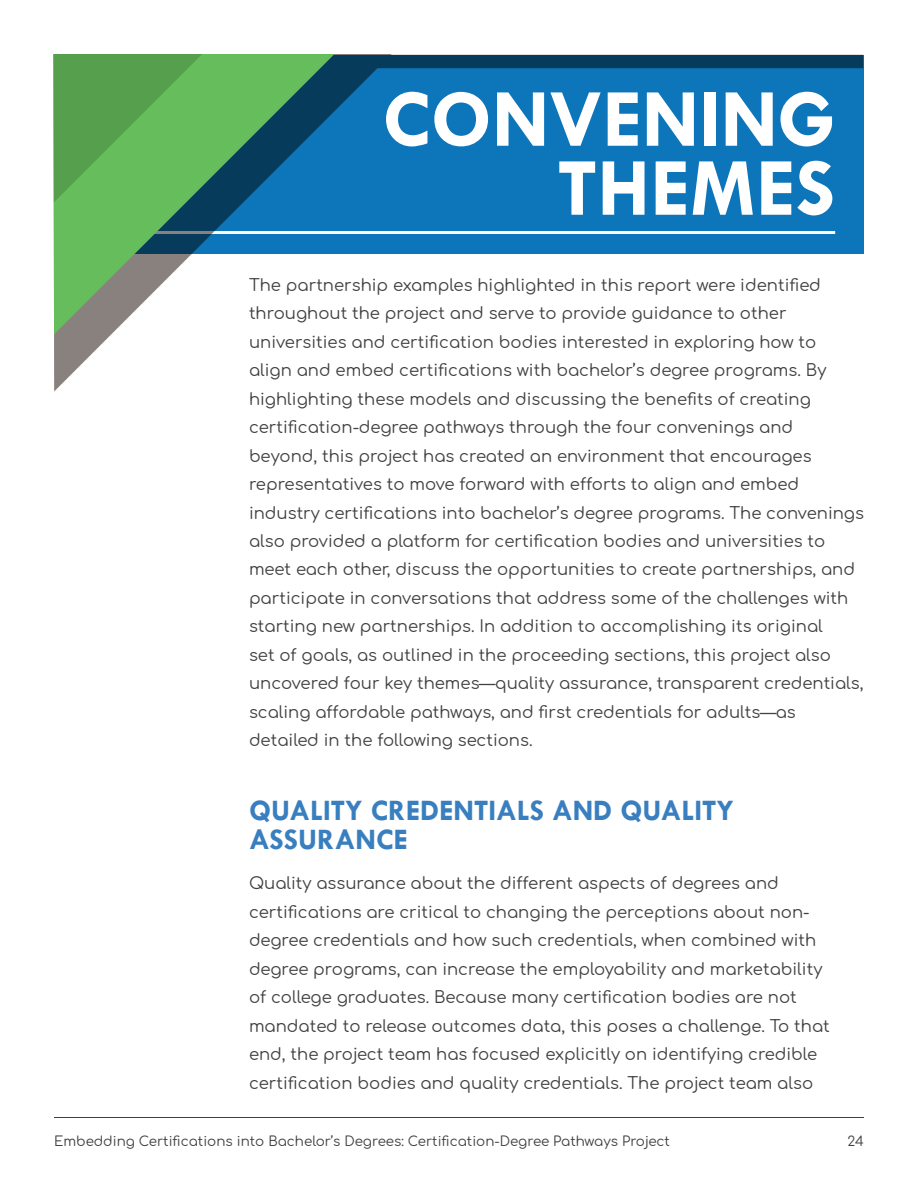
<style>
.page{position:relative;width:918px;height:1188px;background:#fff}
.page>*{position:absolute;margin:0;border:0;box-sizing:border-box;transform-origin:0 0}
.t1{font:700 83.1px/69px "Tw Cen";color:#fff;text-align:right}
.t2{font:700 30px/28.5px "Tw Cen";color:#397fbf}
.t3{font:16.5px/28.5px "Comfortaa";color:#414042}
.t4{font:13.5px "Comfortaa";color:#414042}
</style>
<div class="page">
<hr style="left:54px;top:1117px;width:810px;height:1px;background:#414042">
<svg style="left:54px;top:54px;width:809px;height:338px;fill:#0d76ba"></svg>
<svg style="left:53px;top:54px;width:282px;height:280px"></svg>
<svg style="left:53px;top:54px;width:149px;height:148px;background:#5dad53"></svg>
<h1 class="t1" style="left:382px;top:83px;width:454px">CONVENING<br>THEMES</h1>
<p class="t3" style="left:249px;top:268px;width:617px">The partnership examples highlighted in this report were identified throughout the project and serve to provide guidance to other universities and certification bodies interested in exploring how to<br>align and embed certifications with bachelor’s degree programs. By highlighting these models and discussing the benefits of creating certification-degree pathways through the four convenings and beyond, this project has created an environment that encourages representatives to move forward with efforts to align and embed industry certifications into bachelor’s degree programs. The convenings also provided a platform for certification bodies and universities to meet each other, discuss the opportunities to create partnerships, and participate in conversations that address some of the challenges with starting new partnerships. In addition to accomplishing its original<br>set of goals, as outlined in the proceeding sections, this project also uncovered four key themes—quality assurance, transparent credentials, scaling affordable pathways, and first credentials for adults—as detailed in the following sections.</p>
<h2 class="t2" style="left:249px;top:796px;width:487px">QUALITY CREDENTIALS AND QUALITY<br>ASSURANCE</h2>
<p class="t3" style="left:249px;top:867px;width:582px">Quality assurance about the different aspects of degrees and certifications are critical to changing the perceptions about non&shy;degree credentials and how such credentials, when combined with degree programs, can increase the employability and marketability of college graduates. Because many certification bodies are not mandated to release outcomes data, this poses a challenge. To that end, the project team has focused explicitly on identifying credible certification bodies and quality credentials. The project team also</p>
<p class="t4" style="left:54px;top:1129px;width:617px">Embedding Certifications into Bachelor’s Degrees: Certification-Degree Pathways Project</p>
<p class="t4" style="left:847px;top:1129px;width:18px">24</p>
</div>
